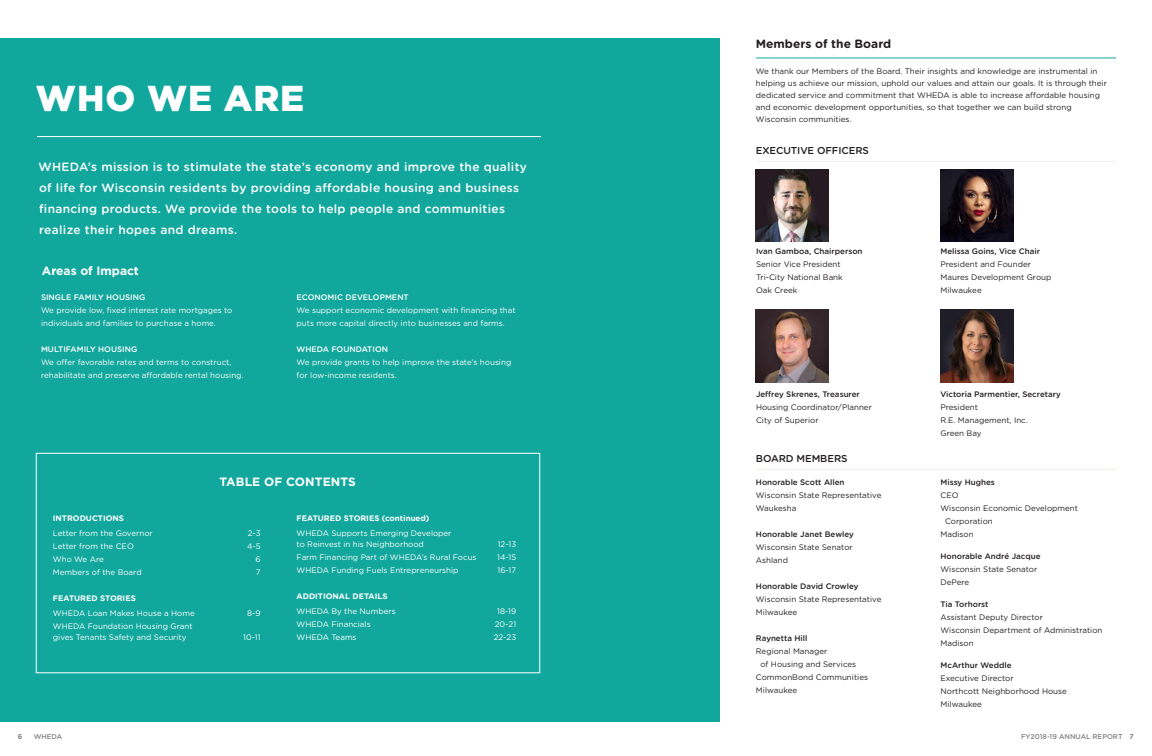
<style>
.page{position:relative;width:1152px;height:756px;background:#fff}
.page>*{position:absolute;margin:0;border:0;box-sizing:border-box;transform-origin:0 0}
.t1{font:900 36px "Gotham";letter-spacing:.025em;color:#fff}
.t2{font:500 12px/21px "Gotham Rounded";letter-spacing:.025em;color:#fff}
.t3{font:700 12px "Gotham";color:#fff}
.t4{font:700 12px "Gotham Rounded";color:#231f20}
.t5{font:500 10px "Gotham Rounded";letter-spacing:-.01em;color:#231f20}
.t6{font:8px/12px "Gotham Rounded";color:#231f20}
.t7{font:8px/13px "Gotham Rounded";color:#fff}
.t8{font:500 8px "Gotham Rounded";color:#231f20}
.t9{font:500 8px "Gotham Rounded";color:#fff}
.t10{font:700 8px "Gotham Rounded";color:#fff}
.t11{font:500 7px "Gotham Rounded";color:#7f8283}
.t12{font:700 7px "Gotham Rounded";color:#7f8283}
.s1{font-weight:700}
</style>
<div class="page">
<hr style="left:756px;top:58px;width:360px;height:1px;background:#12a79d">
<hr style="left:757px;top:469px;width:359px;height:1px;background:#f1ece2">
<hr style="left:757px;top:161px;width:359px;height:1px;background:#f1ece2">
<div style="left:0;top:38px;width:720px;height:684px;background:#12a79d"></div>
<hr style="left:37px;top:136px;width:504px;height:1px;background:#fff">
<img style="left:756px;top:169px;width:73px;height:73px">
<img style="left:941px;top:169px;width:73px;height:73px">
<img style="left:756px;top:310px;width:73px;height:72px">
<img style="left:941px;top:310px;width:73px;height:72px">
<div style="left:36px;top:453px;width:504px;height:220px;border:1px solid #fff"></div>
<p class="t1" style="left:36px;top:74px;width:270px">WHO WE ARE</p>
<p class="t2" style="left:39px;top:155px;width:490px">WHEDA’s mission is to stimulate the state’s economy and improve the quality of life for Wisconsin residents by providing affordable housing and business financing products. We provide the tools to help people and communities realize their hopes and dreams.</p>
<p class="t3" style="left:42px;top:263px;width:99px">Areas of Impact</p>
<p class="t9" style="left:41px;top:291px;width:106px">SINGLE FAMILY HOUSING</p>
<p class="t7" style="left:41px;top:303px;width:193px">We provide low, fixed interest rate mortgages to individuals and families to purchase a home.</p>
<p class="t9" style="left:41px;top:343px;width:98px">MULTIFAMILY HOUSING</p>
<p class="t7" style="left:41px;top:355px;width:204px">We offer favorable rates and terms to construct, rehabilitate and preserve affordable rental housing.</p>
<p class="t9" style="left:297px;top:291px;width:114px">ECONOMIC DEVELOPMENT</p>
<p class="t7" style="left:297px;top:303px;width:221px">We support economic development with financing that puts more capital directly into businesses and farms.</p>
<p class="t9" style="left:297px;top:343px;width:93px">WHEDA FOUNDATION</p>
<p class="t7" style="left:297px;top:355px;width:216px">We provide grants to help improve the state’s housing for low-income residents.</p>
<p class="t3" style="left:220px;top:474px;width:138px">TABLE OF CONTENTS</p>
<p class="t10" style="left:53px;top:512px;width:73px">INTRODUCTIONS</p>
<p class="t7" style="left:53px;top:526px;width:101px">Letter from the Governor</p>
<p class="t7" style="left:248px;top:526px;width:14px">2-3</p>
<p class="t7" style="left:53px;top:539px;width:82px">Letter from the CEO</p>
<p class="t7" style="left:247px;top:539px;width:15px">4-5</p>
<p class="t7" style="left:53px;top:552px;width:52px">Who We Are</p>
<p class="t7" style="left:255px;top:552px;width:7px">6</p>
<p class="t7" style="left:53px;top:565px;width:90px">Members of the Board</p>
<p class="t7" style="left:256px;top:565px;width:6px">7</p>
<p class="t10" style="left:53px;top:592px;width:84px">FEATURED STORIES</p>
<p class="t7" style="left:53px;top:606px;width:143px">WHEDA Loan Makes House a Home</p>
<p class="t7" style="left:247px;top:606px;width:15px">8-9</p>
<p class="t7" style="left:53px;top:620px;width:141px;line-height:11px">WHEDA Foundation Housing Grant gives Tenants Safety and Security</p>
<p class="t7" style="left:243px;top:630px;width:19px">10-11</p>
<p class="t10" style="left:297px;top:512px;width:134px">FEATURED STORIES (continued)</p>
<p class="t7" style="left:297px;top:527px;width:156px;line-height:11px">WHEDA Supports Emerging Developer to Reinvest in his Neighborhood</p>
<p class="t7" style="left:498px;top:537px;width:20px">12-13</p>
<p class="t7" style="left:297px;top:550px;width:181px">Farm Financing Part of WHEDA’s Rural Focus</p>
<p class="t7" style="left:497px;top:550px;width:21px">14-15</p>
<p class="t7" style="left:297px;top:563px;width:163px">WHEDA Funding Fuels Entrepreneurship</p>
<p class="t7" style="left:498px;top:563px;width:20px">16-17</p>
<p class="t10" style="left:297px;top:590px;width:92px">ADDITIONAL DETAILS</p>
<p class="t7" style="left:297px;top:604px;width:101px">WHEDA By the Numbers</p>
<p class="t7" style="left:497px;top:604px;width:20px">18-19</p>
<p class="t7" style="left:297px;top:617px;width:76px">WHEDA Financials</p>
<p class="t7" style="left:495px;top:617px;width:23px">20-21</p>
<p class="t7" style="left:297px;top:630px;width:61px">WHEDA Teams</p>
<p class="t7" style="left:494px;top:630px;width:24px">22-23</p>
<p class="t4" style="left:756px;top:35px;width:137px">Members of the Board</p>
<p class="t6" style="left:756px;top:65px;width:352px">We thank our Members of the Board. Their insights and knowledge are instrumental in helping us achieve our mission, uphold our values and attain our goals. It is through their dedicated service and commitment that WHEDA is able to increase affordable housing and economic development opportunities, so that together we can build strong Wisconsin communities.</p>
<p class="t5" style="left:756px;top:143px;width:114px">EXECUTIVE OFFICERS</p>
<p class="t8" style="left:756px;top:245px;width:108px">Ivan Gamboa, Chairperson</p>
<p class="t6" style="left:756px;top:258px;width:86px">Senior Vice President</p>
<p class="t6" style="left:756px;top:271px;width:88px">Tri-City National Bank</p>
<p class="t6" style="left:756px;top:284px;width:43px">Oak Creek</p>
<p class="t8" style="left:756px;top:388px;width:105px">Jeffrey Skrenes, Treasurer</p>
<p class="t6" style="left:756px;top:401px;width:117px">Housing Coordinator/Planner</p>
<p class="t6" style="left:756px;top:414px;width:64px">City of Superior</p>
<p class="t5" style="left:756px;top:451px;width:93px">BOARD MEMBERS</p>
<p class="t8" style="left:756px;top:477px;width:90px">Honorable Scott Allen</p>
<p class="t6" style="left:756px;top:489px;width:127px">Wisconsin State Representative</p>
<p class="t6" style="left:756px;top:502px;width:42px">Waukesha</p>
<p class="t8" style="left:756px;top:529px;width:99px">Honorable Janet Bewley</p>
<p class="t6" style="left:756px;top:541px;width:98px">Wisconsin State Senator</p>
<p class="t6" style="left:756px;top:554px;width:34px">Ashland</p>
<p class="t8" style="left:756px;top:581px;width:104px">Honorable David Crowley</p>
<p class="t6" style="left:756px;top:593px;width:127px">Wisconsin State Representative</p>
<p class="t6" style="left:756px;top:606px;width:43px">Milwaukee</p>
<p class="t8" style="left:756px;top:633px;width:53px">Raynetta Hill</p>
<p class="t6" style="left:756px;top:645px;width:73px">Regional Manager</p>
<p class="t6" style="left:760px;top:658px;width:97px">of Housing and Services</p>
<p class="t6" style="left:756px;top:671px;width:114px">CommonBond Communities</p>
<p class="t6" style="left:756px;top:684px;width:43px">Milwaukee</p>
<p class="t8" style="left:940px;top:245px;width:101px">Melissa Goins, Vice Chair</p>
<p class="t6" style="left:940px;top:257px;width:112px;line-height:13px">President and Founder<br>Maures Development Group</p>
<p class="t6" style="left:940px;top:284px;width:43px">Milwaukee</p>
<p class="t8" style="left:940px;top:388px;width:122px">Victoria Parmentier, Secretary</p>
<p class="t6" style="left:940px;top:401px;width:39px">President</p>
<p class="t6" style="left:940px;top:414px;width:89px">R.E. Management, Inc.</p>
<p class="t6" style="left:940px;top:427px;width:43px">Green Bay</p>
<p class="t8" style="left:941px;top:477px;width:56px">Missy Hughes</p>
<p class="t6" style="left:941px;top:489px;width:20px">CEO</p>
<p class="t6" style="left:941px;top:502px;width:139px">Wisconsin Economic Development</p>
<p class="t6" style="left:945px;top:515px;width:49px">Corporation</p>
<p class="t6" style="left:941px;top:528px;width:35px">Madison</p>
<p class="t8" style="left:941px;top:551px;width:101px">Honorable André Jacque</p>
<p class="t6" style="left:941px;top:563px;width:98px">Wisconsin State Senator</p>
<p class="t6" style="left:941px;top:576px;width:30px">DePere</p>
<p class="t8" style="left:941px;top:599px;width:49px">Tia Torhorst</p>
<p class="t6" style="left:941px;top:611px;width:104px">Assistant Deputy Director</p>
<p class="t6" style="left:941px;top:624px;width:163px">Wisconsin Department of Administration</p>
<p class="t6" style="left:941px;top:637px;width:35px">Madison</p>
<p class="t8" style="left:941px;top:660px;width:72px">McArthur Weddle</p>
<p class="t6" style="left:941px;top:672px;width:75px">Executive Director</p>
<p class="t6" style="left:941px;top:685px;width:128px">Northcott Neighborhood House</p>
<p class="t6" style="left:941px;top:698px;width:43px">Milwaukee</p>
<p class="t12" style="left:18px;top:731px;width:6px">6</p>
<p class="t11" style="left:34px;top:732px;width:30px">WHEDA</p>
<p class="t11" style="left:1021px;top:732px;width:114px">FY2018-19 ANNUAL REPORT <span class="s1">7</span></p>
</div>
